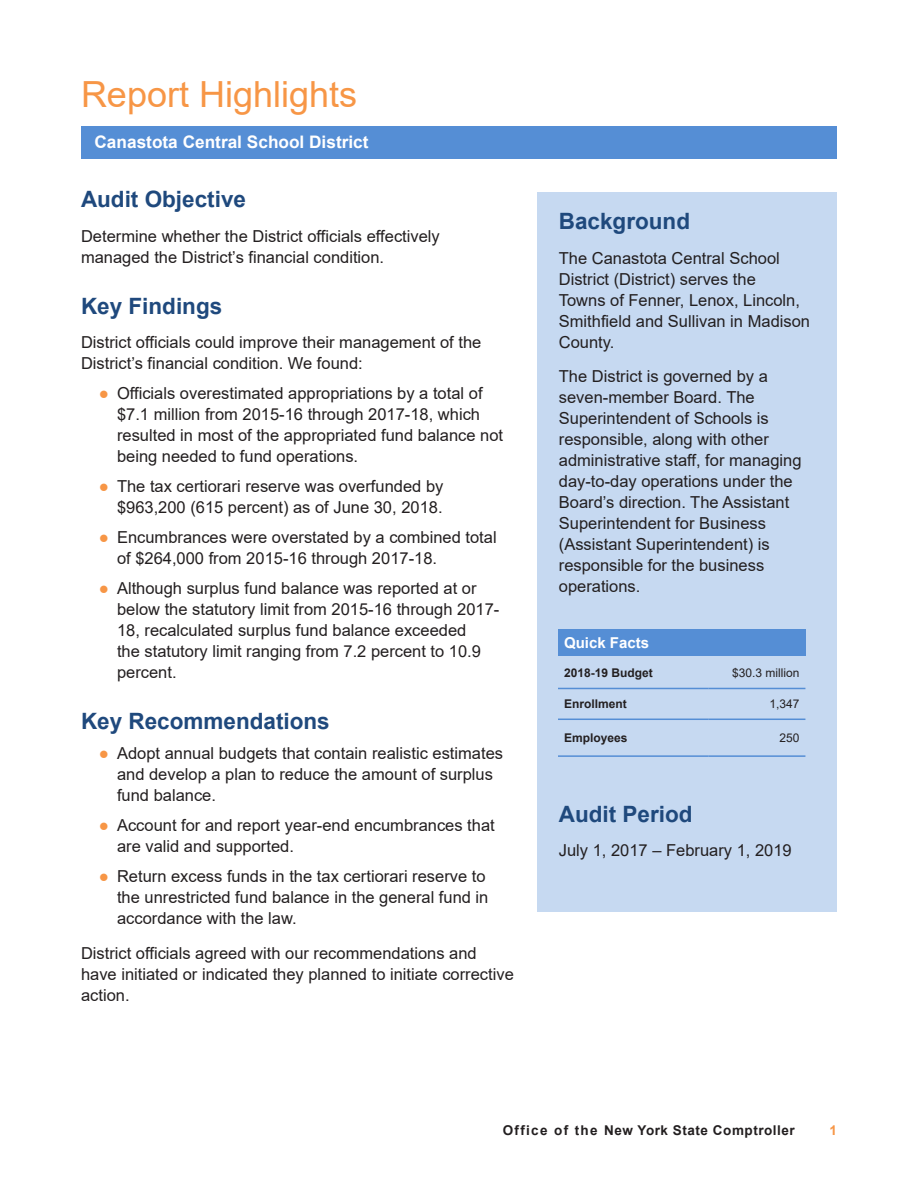
<style>
.page{position:relative;width:918px;height:1188px;background:#fff}
.page>*{position:absolute;margin:0;border:0;box-sizing:border-box;transform-origin:0 0}
.Section_Heads{font:36px "Arial";color:#f79646}
._2_Subheads{font:700 22.5px "Arial";color:#1f497d}
.t1{font:700 17.25px "Arial";color:#fff}
.Body_Text{font:16.5px/21px "Arial";color:#231f20}
.Footnotes{font:700 15px "Arial";color:#fff}
.t2{font:700 13.5px "Arial";letter-spacing:.04em;color:#231f20}
.t3{font:700 13.5px "Arial";color:#f79646}
.Footnotes-2{font:700 12px "Arial";color:#231f20}
.Footnotes-3{font:12px "Arial";color:#231f20}
.s1{color:#f79646}
</style>
<div class="page">
<hr style="left:81px;top:126px;width:756px;height:3px;background:#558ed5">
<div style="left:538px;top:192px;width:299px;height:720px;background:#c6d9f1"></div>
<div style="left:81px;top:128px;width:756px;height:31px;background:#558ed5"></div>
<div style="left:558px;top:629px;width:247px;height:27px;background:#558ed5"></div>
<hr style="left:558px;top:688px;width:150px;height:1px;background:#558ed5">
<hr style="left:708px;top:688px;width:97px;height:1px;background:#558ed5">
<hr style="left:558px;top:719px;width:150px;height:1px;background:#558ed5">
<hr style="left:708px;top:719px;width:97px;height:1px;background:#558ed5">
<hr style="left:558px;top:755px;width:150px;height:2px;background:#558ed5">
<hr style="left:708px;top:755px;width:97px;height:2px;background:#558ed5">
<p class="Section_Heads" style="left:81px;top:70px;width:278px">Report Highlights</p>
<p class="t1" style="left:94px;top:129px;width:276px">Canastota Central School District</p>
<p class="_2_Subheads" style="left:81px;top:184px;width:167px">Audit Objective</p>
<p class="Body_Text" style="left:81px;top:226px;width:360px">Determine whether the District officials effectively managed the District’s financial condition.</p>
<p class="_2_Subheads" style="left:81px;top:290px;width:143px">Key Findings</p>
<p class="Body_Text" style="left:81px;top:332px;width:402px">District officials could improve their management of the<br>District’s financial condition. We found:</p>
<p class="Body_Text" style="left:117px;top:383px;width:388px;text-indent:-18px"><span class="s1">●</span> Officials overestimated appropriations by a total of $7.1 million from 2015-16 through 2017-18, which resulted in most of the appropriated fund balance not being needed to fund operations.</p>
<p class="Body_Text" style="left:99px;top:476px;width:346px;text-align:right"><span class="s1">●</span> The tax certiorari reserve was overfunded by $963,200 (615 percent) as of June 30, 2018.</p>
<p class="Body_Text" style="left:117px;top:527px;width:381px;text-indent:-18px"><span class="s1">●</span> Encumbrances were overstated by a combined total of $264,000 from 2015-16 through 2017-18.</p>
<p class="Body_Text" style="left:117px;top:578px;width:384px;text-indent:-18px"><span class="s1">●</span> Although surplus fund balance was reported at or below the statutory limit from 2015-16 through 2017- 18, recalculated surplus fund balance exceeded<br>the statutory limit ranging from 7.2 percent to 10.9 percent.</p>
<p class="_2_Subheads" style="left:81px;top:706px;width:250px">Key Recommendations</p>
<p class="Body_Text" style="left:117px;top:743px;width:388px;text-indent:-18px"><span class="s1">●</span> Adopt annual budgets that contain realistic estimates and develop a plan to reduce the amount of surplus fund balance.</p>
<p class="Body_Text" style="left:117px;top:815px;width:379px;text-indent:-18px"><span class="s1">●</span> Account for and report year-end encumbrances that are valid and supported.</p>
<p class="Body_Text" style="left:117px;top:866px;width:373px;text-indent:-18px"><span class="s1">●</span> Return excess funds in the tax certiorari reserve to the unrestricted fund balance in the general fund in accordance with the law.</p>
<p class="Body_Text" style="left:81px;top:943px;width:434px">District officials agreed with our recommendations and have initiated or indicated they planned to initiate corrective action.</p>
<p class="_2_Subheads" style="left:559px;top:206px;width:133px">Background</p>
<p class="Body_Text" style="left:559px;top:247px;width:253px">The Canastota Central School<br>District (District) serves the<br>Towns of Fenner, Lenox, Lincoln,<br>Smithfield and Sullivan in Madison<br>County.</p>
<p class="Body_Text" style="left:559px;top:366px;width:244px">The District is governed by a seven-member Board. The<br>Superintendent of Schools is responsible, along with other administrative staff, for managing day-to-day operations under the<br>Board’s direction. The Assistant<br>Superintendent for Business (Assistant Superintendent) is responsible for the business operations.</p>
<p class="Footnotes" style="left:564px;top:632px;width:87px">Quick Facts</p>
<p class="Footnotes-2" style="left:564px;top:664px;width:90px">2018-19 Budget</p>
<p class="Footnotes-3" style="left:732px;top:664px;width:69px">$30.3 million</p>
<p class="Footnotes-2" style="left:564px;top:696px;width:64px">Enrollment</p>
<p class="Footnotes-3" style="left:769px;top:696px;width:32px">1,347</p>
<p class="Footnotes-2" style="left:564px;top:729px;width:65px">Employees</p>
<p class="Footnotes-3" style="left:779px;top:730px;width:22px">250</p>
<p class="_2_Subheads" style="left:559px;top:798px;width:135px">Audit Period</p>
<p class="Body_Text" style="left:559px;top:840px;width:234px">July 1, 2017 – February 1, 2019</p>
<p class="t2" style="left:503px;top:1121px;width:294px">Office of the New York State Comptroller</p>
<p class="t3" style="left:829px;top:1121px;width:9px">1</p>
</div>
